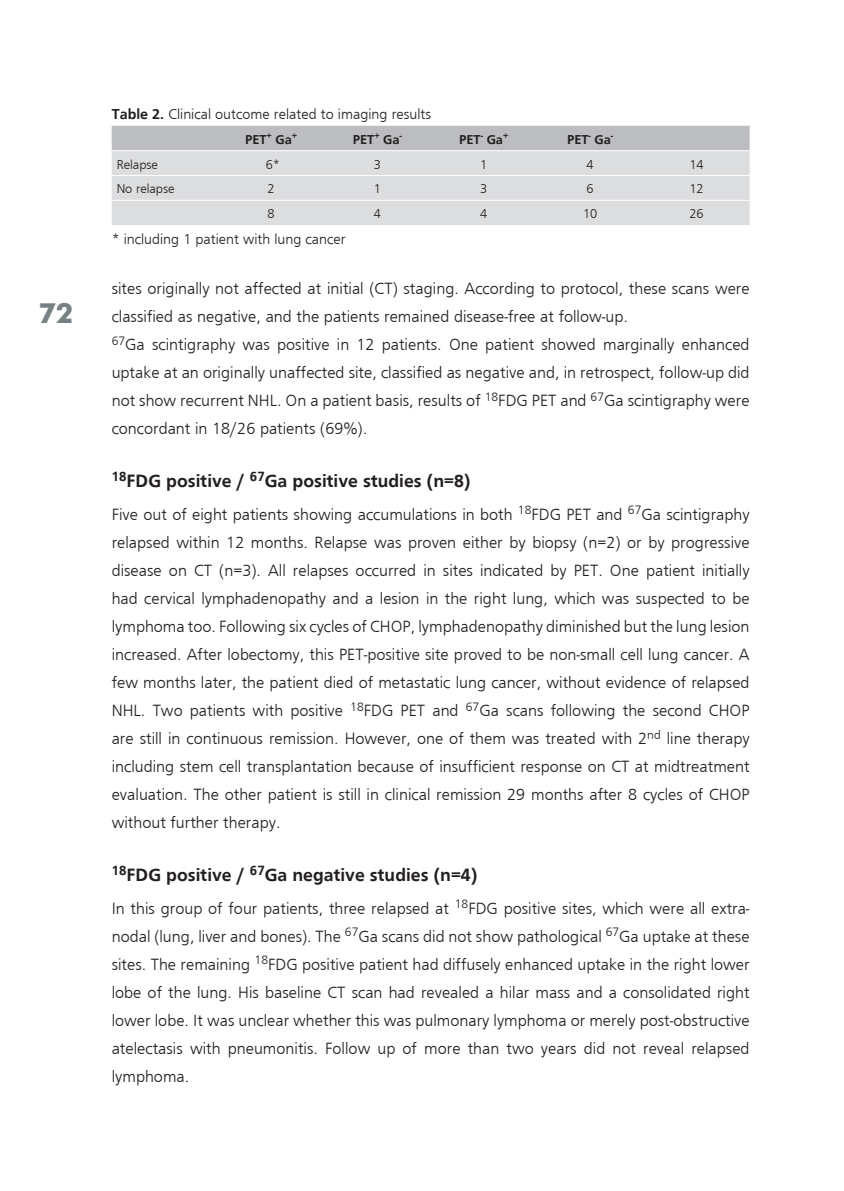
<style>
.page{position:relative;width:844px;height:1191px;background:#fff}
.page>*{position:absolute;margin:0;border:0;box-sizing:border-box;transform-origin:0 0}
.t1{font:700 28px "Futura BT";color:#778183}
.t2{font:700 18.38px "Frugal Sans";color:#231f20}
.t3{font:300 16.8px/28px "Frugal Sans";color:#231f20;text-align:justify}
.t4{font:300 14.88px "Frugal Sans";color:#231f20}
.t5{font:300 13.3px "Frugal Sans";letter-spacing:-.005em;color:#231f20}
.t6{font:700 13.3px "Frugal Sans";letter-spacing:-.005em;color:#231f20}
.s1{font-weight:700}
</style>
<div class="page">
<div style="left:112px;top:126px;width:637px;height:24px;background:#bcbdc0"></div>
<div style="left:112px;top:151px;width:637px;height:74px;background:#dcdddf"></div>
<hr style="left:112px;top:175px;width:106px;height:1px;background:#fff">
<hr style="left:218px;top:175px;width:106px;height:1px;background:#fff">
<hr style="left:324px;top:175px;width:106px;height:1px;background:#fff">
<hr style="left:430px;top:175px;width:107px;height:1px;background:#fff">
<hr style="left:537px;top:175px;width:106px;height:1px;background:#fff">
<hr style="left:643px;top:175px;width:106px;height:1px;background:#fff">
<hr style="left:112px;top:200px;width:106px;height:1px;background:#fff">
<hr style="left:218px;top:200px;width:106px;height:1px;background:#fff">
<hr style="left:324px;top:200px;width:106px;height:1px;background:#fff">
<hr style="left:430px;top:200px;width:107px;height:1px;background:#fff">
<hr style="left:537px;top:200px;width:106px;height:1px;background:#fff">
<hr style="left:643px;top:200px;width:106px;height:1px;background:#fff">
<h1 class="t1" style="left:38px;top:296px;width:37px">72</h1>
<p class="t4" style="left:112px;top:105px;width:321px"><span class="s1">Table 2.</span> Clinical outcome related to imaging results</p>
<p class="t6" style="left:245px;top:132px;width:53px">PET<sup>+</sup> Ga<sup>+</sup></p>
<p class="t6" style="left:353px;top:132px;width:51px">PET<sup>+</sup> Ga<sup>-</sup></p>
<p class="t6" style="left:459px;top:132px;width:51px">PET<sup>-</sup> Ga<sup>+</sup></p>
<p class="t6" style="left:567px;top:132px;width:48px">PET<sup>-</sup> Ga<sup>-</sup></p>
<p class="t5" style="left:117px;top:157px;width:43px">Relapse</p>
<p class="t5" style="left:266px;top:157px;width:16px">6*</p>
<p class="t5" style="left:374px;top:157px;width:9px">3</p>
<p class="t5" style="left:480px;top:157px;width:9px">1</p>
<p class="t5" style="left:586px;top:157px;width:9px">4</p>
<p class="t5" style="left:689px;top:157px;width:16px">14</p>
<p class="t5" style="left:117px;top:181px;width:59px">No relapse</p>
<p class="t5" style="left:267px;top:181px;width:9px">2</p>
<p class="t5" style="left:374px;top:181px;width:9px">1</p>
<p class="t5" style="left:480px;top:181px;width:9px">3</p>
<p class="t5" style="left:586px;top:181px;width:9px">6</p>
<p class="t5" style="left:689px;top:181px;width:16px">12</p>
<p class="t5" style="left:267px;top:206px;width:9px">8</p>
<p class="t5" style="left:374px;top:206px;width:9px">4</p>
<p class="t5" style="left:480px;top:206px;width:9px">4</p>
<p class="t5" style="left:583px;top:206px;width:16px">10</p>
<p class="t5" style="left:689px;top:206px;width:16px">26</p>
<p class="t4" style="left:112px;top:231px;width:235px">* including 1 patient with lung cancer</p>
<p class="t3" style="left:112px;top:274px;width:639px;text-align:left">sites originally not affected at initial (CT) staging. According to protocol, these scans were classified as negative, and the patients remained disease-free at follow-up.<br><sup>67</sup>Ga scintigraphy was positive in 12 patients. One patient showed marginally enhanced uptake at an originally unaffected site, classified as negative and, in retrospect, follow-up did not show recurrent NHL. On a patient basis, results of <sup>18</sup>FDG PET and <sup>67</sup>Ga scintigraphy were concordant in 18/26 patients (69%).</p>
<p class="t2" style="left:112px;top:470px;width:360px"><sup>18</sup>FDG positive / <sup>67</sup>Ga positive studies (n=8)</p>
<p class="t3" style="left:112px;top:500px;width:639px">Five out of eight patients showing accumulations in both <sup>18</sup>FDG PET and <sup>67</sup>Ga scintigraphy relapsed within 12 months. Relapse was proven either by biopsy (n=2) or by progressive disease on CT (n=3). All relapses occurred in sites indicated by PET. One patient initially had cervical lymphadenopathy and a lesion in the right lung, which was suspected to be lymphoma too. Following six cycles of CHOP, lymphadenopathy diminished but the lung lesion increased. After lobectomy, this PET-positive site proved to be non-small cell lung cancer. A few months later, the patient died of metastatic lung cancer, without evidence of relapsed NHL. Two patients with positive <sup>18</sup>FDG PET and <sup>67</sup>Ga scans following the second CHOP are still in continuous remission. However, one of them was treated with 2<sup>nd</sup> line therapy including stem cell transplantation because of insufficient response on CT at midtreatment evaluation. The other patient is still in clinical remission 29 months after 8 cycles of CHOP without further therapy.</p>
<p class="t2" style="left:112px;top:864px;width:367px"><sup>18</sup>FDG positive / <sup>67</sup>Ga negative studies (n=4)</p>
<p class="t3" style="left:112px;top:894px;width:639px">In this group of four patients, three relapsed at <sup>18</sup>FDG positive sites, which were all extra&shy;nodal (lung, liver and bones). The <sup>67</sup>Ga scans did not show pathological <sup>67</sup>Ga uptake at these sites. The remaining <sup>18</sup>FDG positive patient had diffusely enhanced uptake in the right lower lobe of the lung. His baseline CT scan had revealed a hilar mass and a consolidated right lower lobe. It was unclear whether this was pulmonary lymphoma or merely post-obstructive atelectasis with pneumonitis. Follow up of more than two years did not reveal relapsed lymphoma.</p>
</div>
